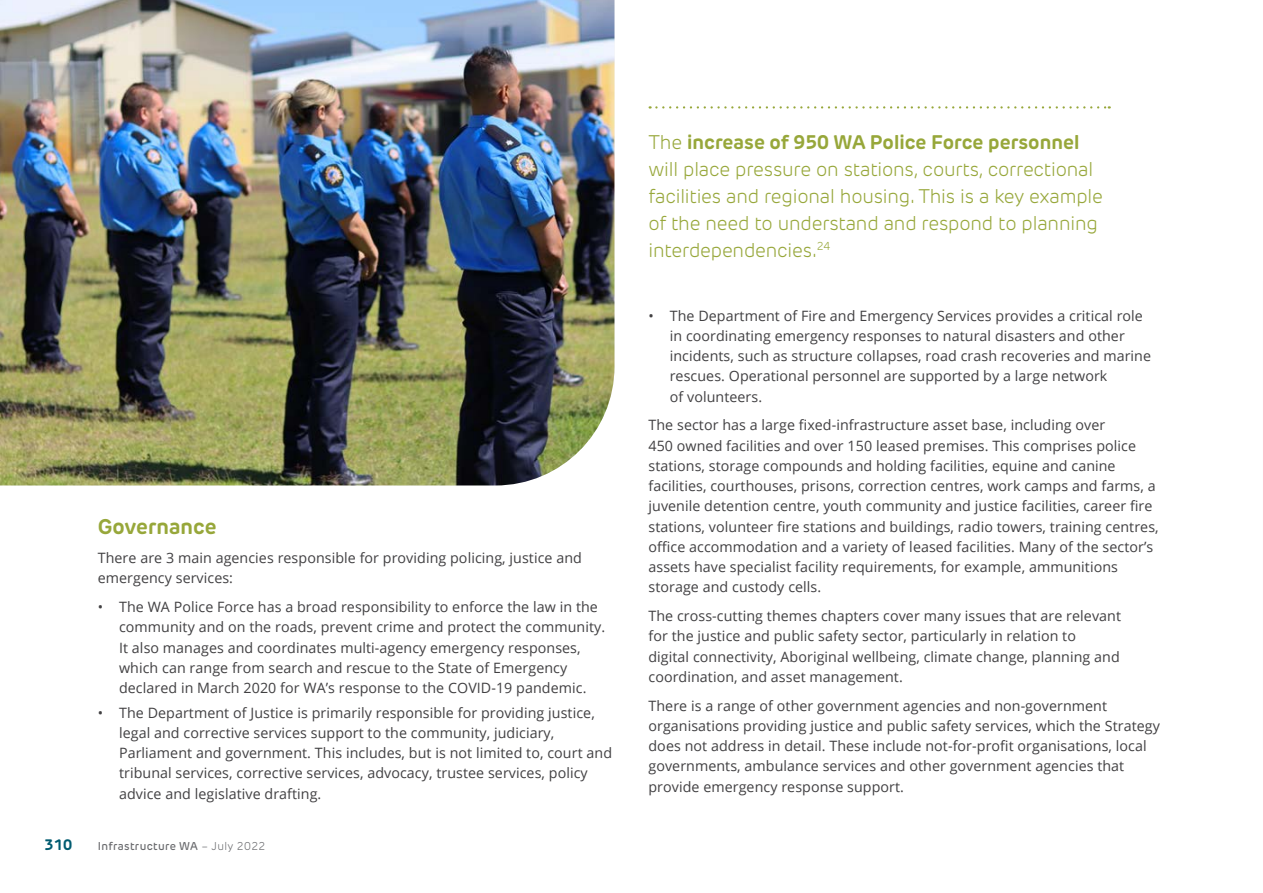
<style>
.page{position:relative;width:1263px;height:893px;background:#fff}
.page>*{position:absolute;margin:0;border:0;box-sizing:border-box;transform-origin:0 0}
.t1{font:700 21px "New Rubrik Edge";color:#97a73a}
.t2{font:300 19.5px/27px "New Rubrik Edge";letter-spacing:-.01em;color:#97a73a}
.t3{font:700 15px "New Rubrik Edge";color:#005b70}
.t4{font:14.25px/20.2px "Open Sans";letter-spacing:.005em;color:#414042}
.t5{font:500 11.25px "New Rubrik Edge";letter-spacing:.03em;color:#696a6d}
.s1{font-weight:300}
.s2{font-weight:700}
</style>
<div class="page">
<img style="left:0;top:0;width:614px;height:485px">
<svg style="left:650px;top:106px;width:460px;height:3px"></svg>
<h1 class="t1" style="left:98px;top:514px;width:120px">Governance</h1>
<p class="t4" style="left:98px;top:547px;width:486px">There are 3 main agencies responsible for providing policing, justice and emergency services:</p>
<p class="t4" style="left:119px;top:596px;width:488px;text-indent:-21px">• The WA Police Force has a broad responsibility to enforce the law in the community and on the roads, prevent crime and protect the community.<br>It also manages and coordinates multi-agency emergency responses, which can range from search and rescue to the State of Emergency declared in March 2020 for WA’s response to the COVID-19 pandemic.</p>
<p class="t4" style="left:119px;top:702px;width:494px;text-indent:-21px">• The Department of Justice is primarily responsible for providing justice, legal and corrective services support to the community, judiciary, Parliament and government. This includes, but is not limited to, court and tribunal services, corrective services, advocacy, trustee services, policy advice and legislative drafting.</p>
<p class="t3" style="left:45px;top:836px;width:29px">310</p>
<p class="t5" style="left:98px;top:840px;width:169px">Infrastructure WA <span class="s1">– July 2022</span></p>
<h2 class="t2" style="left:648px;top:128px;width:456px">The <span class="s2">increase of 950 WA Police Force personnel </span>will place pressure on stations, courts, correctional facilities and regional housing. This is a key example of the need to understand and respond to planning interdependencies.<sup>24</sup></h2>
<p class="t4" style="left:670px;top:305px;width:483px;text-indent:-21px">• The Department of Fire and Emergency Services provides a critical role in coordinating emergency responses to natural disasters and other incidents, such as structure collapses, road crash recoveries and marine rescues. Operational personnel are supported by a large network<br>of volunteers.</p>
<p class="t4" style="left:648px;top:415px;width:512px">The sector has a large fixed-infrastructure asset base, including over<br>450 owned facilities and over 150 leased premises. This comprises police stations, storage compounds and holding facilities, equine and canine facilities, courthouses, prisons, correction centres, work camps and farms, a juvenile detention centre, youth community and justice facilities, career fire stations, volunteer fire stations and buildings, radio towers, training centres, office accommodation and a variety of leased facilities. Many of the sector’s assets have specialist facility requirements, for example, ammunitions storage and custody cells.</p>
<p class="t4" style="left:648px;top:605px;width:474px">The cross-cutting themes chapters cover many issues that are relevant for the justice and public safety sector, particularly in relation to<br>digital connectivity, Aboriginal wellbeing, climate change, planning and coordination, and asset management.</p>
<p class="t4" style="left:648px;top:695px;width:513px">There is a range of other government agencies and non-government organisations providing justice and public safety services, which the Strategy does not address in detail. These include not-for-profit organisations, local governments, ambulance services and other government agencies that provide emergency response support.</p>
</div>
